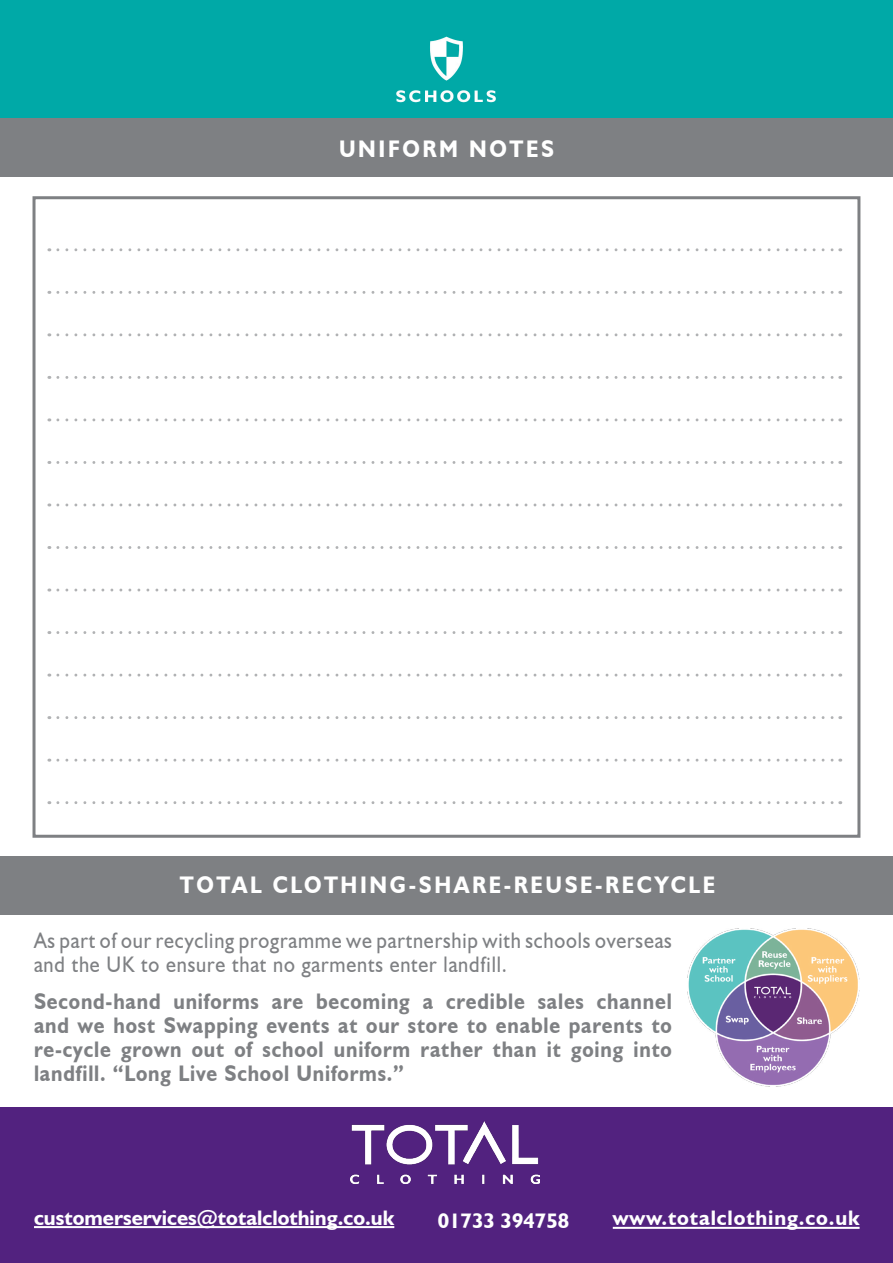
<style>
.page{position:relative;width:893px;height:1263px;background:#fff}
.page>*{position:absolute;margin:0;border:0;box-sizing:border-box;transform-origin:0 0}
.t1{font:700 24px "Humanist 521 BT";letter-spacing:.12em;color:#fff;scale:.9 1}
.t2{font:700 22.5px/24px "Humanist 521 BT";letter-spacing:.04em;color:#7e8083;text-align:justify;scale:.9 1}
.t3{font:22.5px/24px "Humanist 521 BT";letter-spacing:.04em;color:#7e8083;scale:.9 1}
.t4{font:700 21px "Humanist 521 BT";color:#fff}
.t5{font:700 21px "Humanist 521 BT";letter-spacing:.04em;color:#fff}
</style>
<div class="page">
<div style="left:0;top:1108px;width:893px;height:155px;background:#52227f"></div>
<hr style="left:613px;top:1227px;width:247px;height:2px;background:#fff">
<img style="left:350px;top:1121px;width:190px;height:62px">
<hr style="left:34px;top:1226px;width:360px;height:2px;background:#fff">
<img style="left:688px;top:929px;width:171px;height:158px">
<div style="left:0;top:857px;width:893px;height:58px;background:#7e8083"></div>
<div style="left:0;top:0;width:893px;height:120px;background:#00a9a7"></div>
<div style="left:0;top:118px;width:893px;height:58px;background:#7e8083"></div>
<div style="left:33px;top:196px;width:827px;height:642px;border:3px solid #7e8083"></div>
<svg style="left:58px;top:248px;width:783px;height:3px"></svg>
<svg style="left:58px;top:291px;width:783px;height:3px"></svg>
<svg style="left:58px;top:333px;width:783px;height:3px"></svg>
<svg style="left:58px;top:376px;width:783px;height:3px"></svg>
<svg style="left:58px;top:418px;width:783px;height:3px"></svg>
<svg style="left:58px;top:461px;width:783px;height:3px"></svg>
<svg style="left:58px;top:503px;width:783px;height:3px"></svg>
<svg style="left:58px;top:546px;width:783px;height:3px"></svg>
<svg style="left:58px;top:588px;width:783px;height:3px"></svg>
<svg style="left:58px;top:631px;width:783px;height:3px"></svg>
<svg style="left:58px;top:674px;width:783px;height:3px"></svg>
<svg style="left:58px;top:716px;width:783px;height:3px"></svg>
<svg style="left:58px;top:759px;width:783px;height:3px"></svg>
<svg style="left:58px;top:801px;width:783px;height:3px"></svg>
<img style="left:396px;top:36px;width:100px;height:67px">
<p class="t1" style="left:339px;top:138px;width:240px">UNIFORM NOTES</p>
<p class="t1" style="left:180px;top:875px;width:596px">TOTAL CLOTHING-SHARE-REUSE-RECYCLE</p>
<p class="t3" style="left:34px;top:931px;width:710px">As part of our recycling programme we partnership with schools overseas and the UK to ensure that no garments enter landfill.</p>
<p class="t2" style="left:34px;top:991px;width:710px">Second-hand uniforms are becoming a credible sales channel and we host Swapping events at our store to enable parents to re-cycle grown out of school uniform rather than it going into landfill. “Long Live School Uniforms.”</p>
<p class="t4" style="left:34px;top:1209px;width:362px">customerservices@totalclothing.co.uk</p>
<p class="t4" style="left:438px;top:1212px;width:133px">01733 394758</p>
<p class="t5" style="left:613px;top:1209px;width:248px">www.totalclothing.co.uk</p>
</div>
